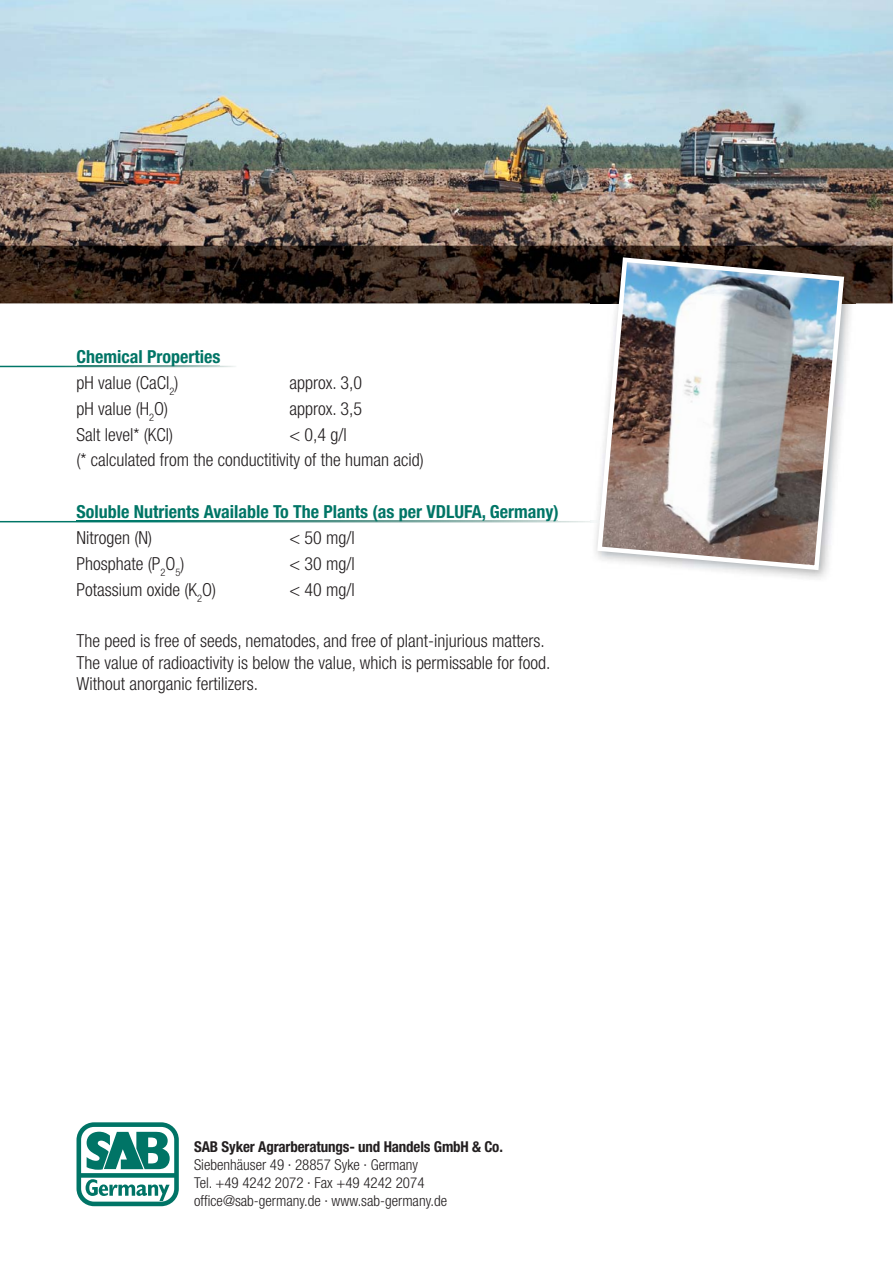
<style>
.page{position:relative;width:893px;height:1263px;background:#fff}
.page>*{position:absolute;margin:0;border:0;box-sizing:border-box;transform-origin:0 0}
.t1{font:300 condensed 18px/21.6px "Helvetica Neue LT Std";color:#231f20}
.t2{font:700 condensed 18px/25.8px "Helvetica Neue LT Std";color:#007566}
.t3{font:300 condensed 15px/18px "Helvetica Neue LT Std";color:#231f20}
.t4{font:700 condensed 15px "Helvetica Neue LT Std";letter-spacing:-.01em;color:#231f20}
.s1{font-weight:300;color:#231f20}
</style>
<div class="page">
<img style="left:0;top:0;width:893px;height:303px">
<svg style="left:0;top:366px;width:236px;height:1px"></svg>
<svg style="left:77px;top:366px;width:143px;height:1px"></svg>
<svg style="left:77px;top:1122px;width:102px;height:84px"></svg>
<img style="left:590px;top:251px;width:265px;height:328px">
<svg style="left:0;top:521px;width:595px;height:1px"></svg>
<img style="left:595px;top:255px;width:251px;height:318px">
<p class="t2" style="left:77px;top:345px;width:145px">Chemical Pro erties <span class="s1">pH value (CaCl</span><sub>2</sub><span class="s1">)</span></p>
<p class="t2" style="left:171px;top:345px;width:10px">p</p>
<p class="t1" style="left:289px;top:373px;width:74px">approx. 3,0</p>
<p class="t1" style="left:77px;top:399px;width:93px">pH value (H<sub>2</sub>O)</p>
<p class="t1" style="left:289px;top:399px;width:74px">approx. 3,5</p>
<p class="t1" style="left:77px;top:425px;width:98px">Salt level* (KCl)</p>
<p class="t1" style="left:77px;top:423px;width:349px;line-height:25.8px;text-indent:213px">&lt; 0,4 g/l<br>(* calculated from the conductitivity of the human acid)</p>
<p class="t2" style="left:77px;top:500px;width:484px">Soluble Nutrients Available To The Plants as er VDLUFA Germany)</p>
<p class="t1" style="left:77px;top:528px;width:77px">Nitrogen (N)</p>
<p class="t1" style="left:289px;top:528px;width:67px">&lt; 50 mg/l</p>
<p class="t1" style="left:77px;top:554px;width:109px">Phosphate (P<sub>2</sub>O<sub>5</sub>)</p>
<p class="t1" style="left:289px;top:554px;width:67px">&lt; 30 mg/l</p>
<p class="t1" style="left:77px;top:580px;width:141px">Potassium oxide (K<sub>2</sub>O)</p>
<p class="t1" style="left:289px;top:580px;width:67px">&lt; 40 mg/l</p>
<p class="t1" style="left:77px;top:632px;width:475px">The peed is free of seeds, nematodes, and free of plant-injurious matters.<br>The value of radioactivity is below the value, which is permissable for food.<br>Without anorganic fertilizers.</p>
<p class="t2" style="left:372px;top:500px;width:37px">( p</p>
<p class="t2" style="left:482px;top:500px;width:6px">,</p>
<p class="t4" style="left:194px;top:1142px;width:310px">SAB Syker Agrarberatungs- und Handels GmbH &amp; Co.</p>
<p class="t3" style="left:194px;top:1157px;width:254px">Siebenhäuser 49 · 28857 Syke · Germany<br>Tel. +49 4242 2072 · Fax +49 4242 2074 office@sab-germany.de · www.sab-germany.de</p>
</div>
